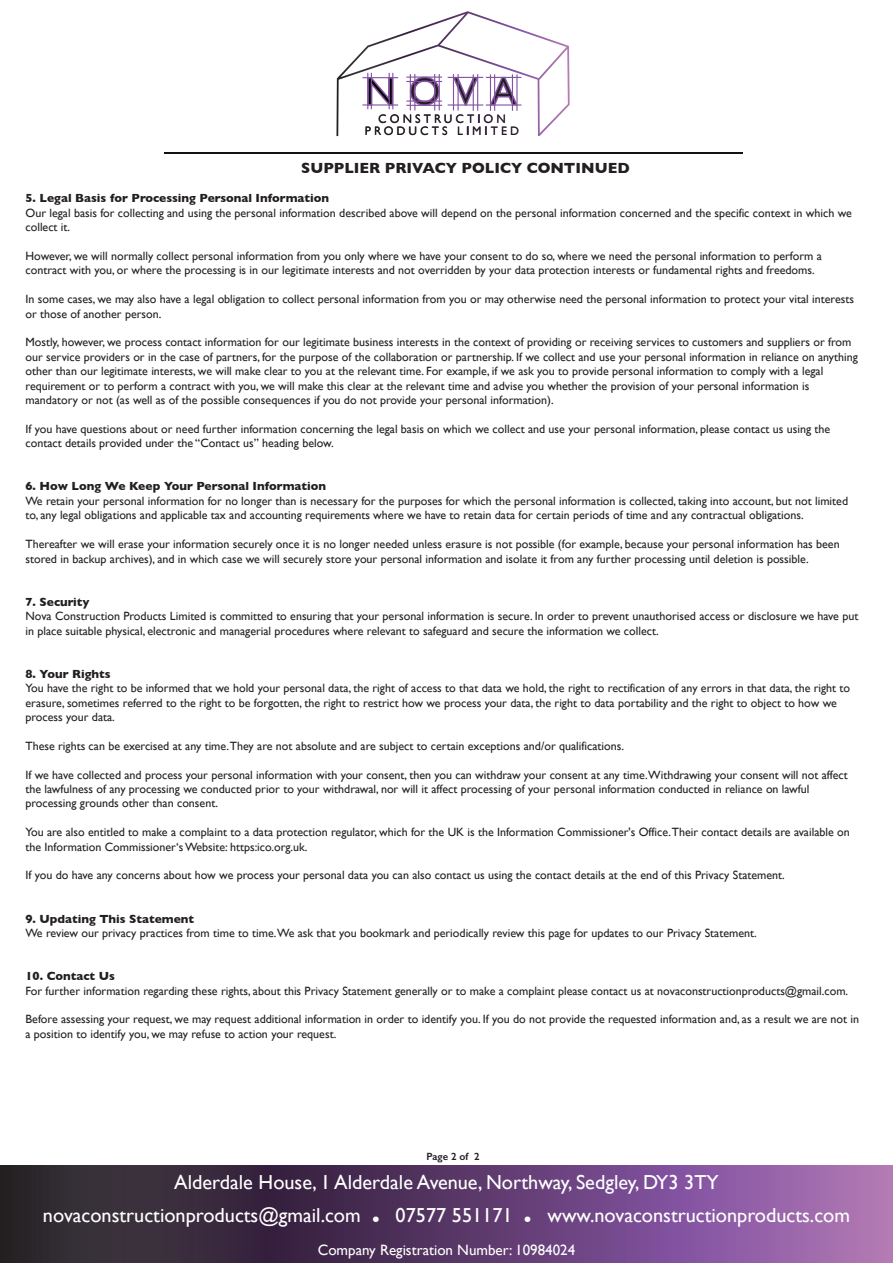
<style>
.page{position:relative;width:893px;height:1263px;background:#fff}
.page>*{position:absolute;margin:0;border:0;box-sizing:border-box;transform-origin:0 0}
.t1{font:20.25px/33px "Gill Sans";color:#fff;text-align:center}
.t2{font:15px "Gill Sans";color:#fff}
.t3{font:700 15px "Gill Sans";color:#231f20}
.t4{font:12.15px/12.1px "Gill Sans";letter-spacing:.265em;color:#231f20;text-align:center}
.t5{font:12px/14.4px "Gill Sans";color:#231f20}
.t6{font:700 12px "Gill Sans";color:#231f20}
.t7{font:600 10.5px "Gill Sans";color:#231f20}
.s1{font-weight:700;font-size:27px}
</style>
<div class="page">
<hr style="left:164px;top:153px;width:578px;height:1px;background:#101315">
<svg style="left:0;top:1165px;width:893px;height:98px;background:#5f3f6b"></svg>
<svg style="left:336px;top:11px;width:234px;height:125px"></svg>
<hr style="left:367px;top:73px;width:1px;height:36px;background:#8352a1">
<hr style="left:392px;top:73px;width:1px;height:36px;background:#8352a1">
<hr style="left:362px;top:104px;width:36px;height:2px;background:#8352a1">
<hr style="left:362px;top:77px;width:36px;height:1px;background:#8352a1">
<hr style="left:371px;top:73px;width:1px;height:36px;background:#8352a1">
<hr style="left:389px;top:73px;width:1px;height:36px;background:#8352a1">
<hr style="left:406px;top:77px;width:36px;height:1px;background:#8352a1">
<hr style="left:406px;top:105px;width:36px;height:1px;background:#8352a1">
<hr style="left:410px;top:74px;width:1px;height:36px;background:#8352a1">
<hr style="left:439px;top:74px;width:1px;height:36px;background:#8352a1">
<hr style="left:406px;top:100px;width:36px;height:2px;background:#8352a1">
<hr style="left:406px;top:81px;width:36px;height:1px;background:#8352a1">
<hr style="left:414px;top:74px;width:1px;height:36px;background:#8352a1">
<hr style="left:434px;top:74px;width:1px;height:36px;background:#8352a1">
<hr style="left:453px;top:74px;width:1px;height:36px;background:#8352a1">
<hr style="left:457px;top:74px;width:2px;height:36px;background:#8352a1">
<hr style="left:473px;top:74px;width:1px;height:37px;background:#8352a1">
<hr style="left:477px;top:74px;width:1px;height:37px;background:#8352a1">
<hr style="left:490px;top:74px;width:1px;height:37px;background:#8352a1">
<hr style="left:494px;top:74px;width:1px;height:37px;background:#8352a1">
<hr style="left:512px;top:74px;width:1px;height:37px;background:#8352a1">
<hr style="left:516px;top:74px;width:2px;height:37px;background:#8352a1">
<hr style="left:448px;top:77px;width:35px;height:1px;background:#8352a1">
<hr style="left:448px;top:104px;width:35px;height:2px;background:#8352a1">
<hr style="left:486px;top:77px;width:35px;height:1px;background:#8352a1">
<hr style="left:486px;top:104px;width:35px;height:2px;background:#8352a1">
<p class="t4" style="left:365px;top:112px;width:156px">CONSTRUCTION<br>PRODUCTS LIMITED</p>
<p class="t3" style="left:301px;top:156px;width:330px">SUPPLIER PRIVACY POLICY CONTINUED</p>
<p class="t6" style="left:26px;top:189px;width:305px">5. Legal Basis for Processing Personal Information</p>
<p class="t5" style="left:26px;top:205px;width:828px">Our legal basis for collecting and using the personal information described above will depend on the personal information concerned and the specific context in which we collect it.</p>
<p class="t5" style="left:26px;top:249px;width:798px">However, we will normally collect personal information from you only where we have your consent to do so, where we need the personal information to perform a contract with you, or where the processing is in our legitimate interests and not overridden by your data protection interests or fundamental rights and freedoms.</p>
<p class="t5" style="left:26px;top:292px;width:830px">In some cases, we may also have a legal obligation to collect personal information from you or may otherwise need the personal information to protect your vital interests or those of another person.</p>
<p class="t5" style="left:26px;top:335px;width:834px">Mostly, however, we process contact information for our legitimate business interests in the context of providing or receiving services to customers and suppliers or from our service providers or in the case of partners, for the purpose of the collaboration or partnership. If we collect and use your personal information in reliance on anything other than our legitimate interests, we will make clear to you at the relevant time. For example, if we ask you to provide personal information to comply with a legal requirement or to perform a contract with you, we will make this clear at the relevant time and advise you whether the provision of your personal information is mandatory or not (as well as of the possible consequences if you do not provide your personal information).</p>
<p class="t5" style="left:26px;top:421px;width:806px">If you have questions about or need further information concerning the legal basis on which we collect and use your personal information, please contact us using the contact details provided under the “Contact us” heading below.</p>
<p class="t6" style="left:26px;top:477px;width:302px">6. How Long We Keep Your Personal Information</p>
<p class="t5" style="left:26px;top:493px;width:824px">We retain your personal information for no longer than is necessary for the purposes for which the personal information is collected, taking into account, but not limited to, any legal obligations and applicable tax and accounting requirements where we have to retain data for certain periods of time and any contractual obligations.</p>
<p class="t5" style="left:26px;top:537px;width:816px">Thereafter we will erase your information securely once it is no longer needed unless erasure is not possible (for example, because your personal information has been stored in backup archives), and in which case we will securely store your personal information and isolate it from any further processing until deletion is possible.</p>
<p class="t6" style="left:26px;top:592px;width:66px">7. Security</p>
<p class="t5" style="left:26px;top:609px;width:834px">Nova Construction Products Limited is committed to ensuring that your personal information is secure. In order to prevent unauthorised access or disclosure we have put in place suitable physical, electronic and managerial procedures where relevant to safeguard and secure the information we collect.</p>
<p class="t6" style="left:26px;top:664px;width:87px">8. Your Rights</p>
<p class="t5" style="left:26px;top:681px;width:826px">You have the right to be informed that we hold your personal data, the right of access to that data we hold, the right to rectification of any errors in that data, the right to erasure, sometimes referred to the right to be forgotten, the right to restrict how we process your data, the right to data portability and the right to object to how we process your data.</p>
<p class="t5" style="left:26px;top:738px;width:600px">These rights can be exercised at any time.They are not absolute and are subject to certain exceptions and/or qualifications.</p>
<p class="t5" style="left:26px;top:767px;width:824px">If we have collected and process your personal information with your consent, then you can withdraw your consent at any time.Withdrawing your consent will not affect the lawfulness of any processing we conducted prior to your withdrawal, nor will it affect processing of your personal information conducted in reliance on lawful processing grounds other than consent.</p>
<p class="t5" style="left:26px;top:825px;width:826px">You are also entitled to make a complaint to a data protection regulator, which for the UK is the Information Commissioner's Office.Their contact details are available on the Information Commissioner‘s Website: https:ico.org.uk.</p>
<p class="t5" style="left:26px;top:868px;width:761px">If you do have any concerns about how we process your personal data you can also contact us using the contact details at the end of this Privacy Statement.</p>
<p class="t6" style="left:26px;top:909px;width:170px">9. Updating This Statement</p>
<p class="t5" style="left:26px;top:925px;width:733px">We review our privacy practices from time to time.We ask that you bookmark and periodically review this page for updates to our Privacy Statement.</p>
<p class="t6" style="left:26px;top:966px;width:91px">10. Contact Us</p>
<p class="t5" style="left:26px;top:983px;width:824px">For further information regarding these rights, about this Privacy Statement generally or to make a complaint please contact us at novaconstructionproducts@gmail.com.</p>
<p class="t5" style="left:26px;top:1012px;width:835px">Before assessing your request, we may request additional information in order to identify you. If you do not provide the requested information and, as a result we are not in a position to identify you, we may refuse to action your request.</p>
<p class="t7" style="left:426px;top:1150px;width:55px">Page 2 of 2</p>
<h1 class="t1" style="left:43px;top:1165px;width:809px">Alderdale House, 1 Alderdale Avenue, Northway, Sedgley, DY3 3TY novaconstructionproducts@gmail.com <span class="s1">.</span> 07577 551171 <span class="s1">.</span> www.novaconstructionproducts.com</h1>
<p class="t2" style="left:318px;top:1241px;width:259px">Company Registration Number: 10984024</p>
</div>
